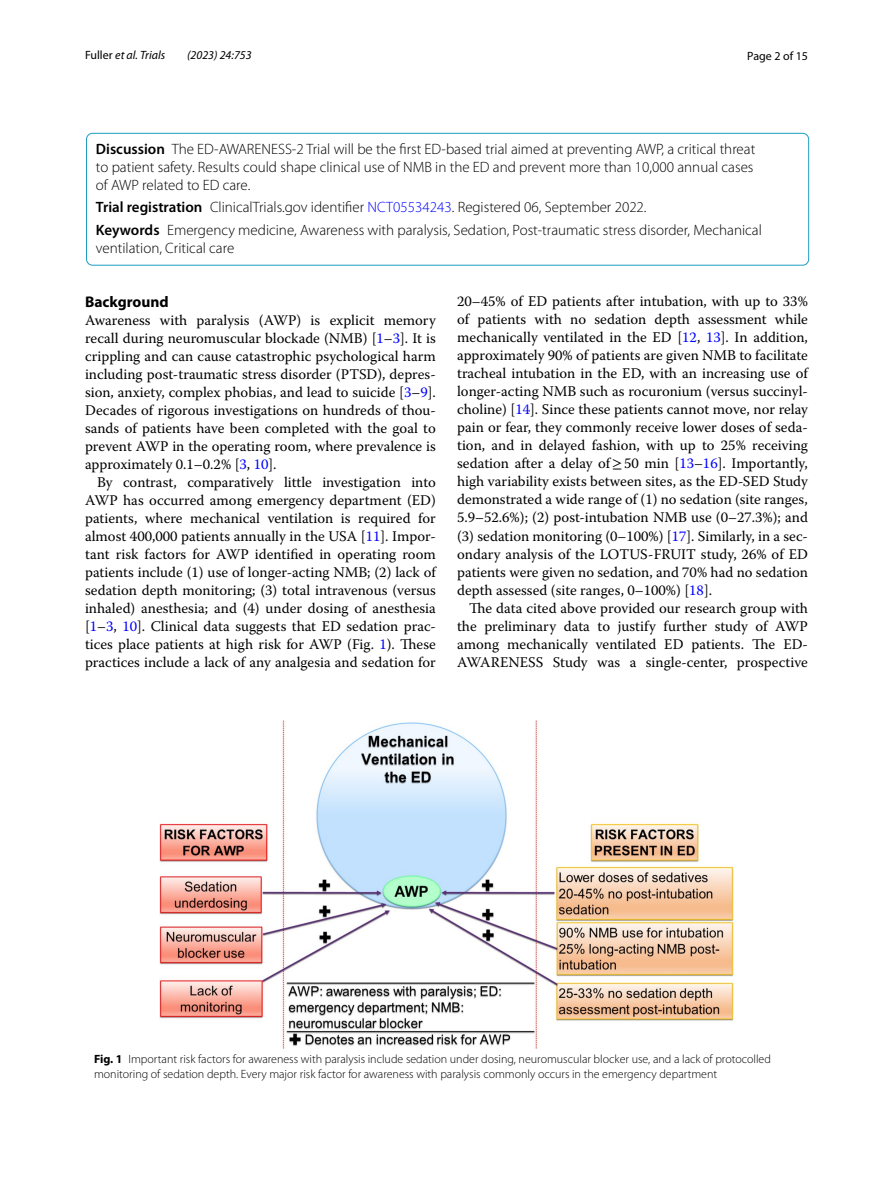
<style>
.page{position:relative;width:893px;height:1187px;background:#fff}
.page>*{position:absolute;margin:0;border:0;box-sizing:border-box;transform-origin:0 0}
.t1{font:700 15.45px "Myriad Pro";color:#000}
.t2{font:300 15px/18px "Myriad Pro";color:#000;text-align:justify}
.t3{font:14.7px/18px "Warnock Pro";color:#000;text-align:justify}
.t4{font:300 12px/15px "Myriad Pro";color:#000}
.t5{font:italic 12px "Myriad Pro";color:#000}
.t6{font:12px "Myriad Pro";color:#000}
.s1{font-style:normal}
.s2{font-weight:600}
.s3{color:#00f}
.s4{font-family:"STIX"}
.s5{font-weight:700}
</style>
<div class="page">
<div style="left:86px;top:133px;width:723px;height:132px;border:1px solid #1e9dc1;border-radius:6px"></div>
<img style="left:159px;top:721px;width:575px;height:327px">
<p class="t5" style="left:85px;top:48px;width:82px"><span class="s1">Fuller</span> et al. Trials</p>
<p class="t5" style="left:187px;top:48px;width:66px">(2023) 24:753</p>
<p class="t6" style="left:747px;top:48px;width:62px">Page 2 of 15</p>
<p class="t2" style="left:96px;top:140px;width:661px"><span class="s2">Discussion</span> The ED-AWARENESS-2 Trial will be the first ED-based trial aimed at preventing AWP, a critical threat to patient safety. Results could shape clinical use of NMB in the ED and prevent more than 10,000 annual cases of AWP related to ED care.</p>
<p class="t2" style="left:96px;top:196px;width:667px;line-height:22.5px"><span class="s2">Trial registration</span> ClinicalTrials.gov identifier <span class="s3">NCT05534243</span>. Registered 06, September 2022.<br><span class="s2">Keywords</span> Emergency medicine, Awareness with paralysis, Sedation, Post-traumatic stress disorder, Mechanical</p>
<p class="t2" style="left:96px;top:239px;width:140px">ventilation, Critical care</p>
<p class="t1" style="left:85px;top:292px;width:85px">Background</p>
<p class="t3" style="left:85px;top:311px;width:352px">Awareness with paralysis (AWP) is explicit memory recall during neuromuscular blockade (NMB) [<span class="s3">1</span>–<span class="s3">3</span>]. It is crippling and can cause catastrophic psychological harm including post-traumatic stress disorder (PTSD), depres&shy;sion, anxiety, complex phobias, and lead to suicide [<span class="s3">3</span>–<span class="s3">9</span>].<br>Decades of rigorous investigations on hundreds of thou&shy;sands of patients have been completed with the goal to prevent AWP in the operating room, where prevalence is approximately 0.1–0.2% [<span class="s3">3</span>, <span class="s3">10</span>].</p>
<p class="t3" style="left:85px;top:473px;width:352px;text-indent:12px">By contrast, comparatively little investigation into AWP has occurred among emergency department (ED) patients, where mechanical ventilation is required for almost 400,000 patients annually in the USA [<span class="s3">11</span>]. Impor&shy;tant risk factors for AWP identified in operating room patients include (1) use of longer-acting NMB; (2) lack of sedation depth monitoring; (3) total intravenous (versus inhaled) anesthesia; and (4) under dosing of anesthesia [<span class="s3">1</span>–<span class="s3">3</span>, <span class="s3">10</span>]. Clinical data suggests that ED sedation prac&shy;tices place patients at high risk for AWP (Fig. <span class="s3">1</span>). These practices include a lack of any analgesia and sedation for</p>
<p class="t3" style="left:457px;top:292px;width:352px">20–45% of ED patients after intubation, with up to 33% of patients with no sedation depth assessment while mechanically ventilated in the ED [<span class="s3">12</span>, <span class="s3">13</span>]. In addition, approximately 90% of patients are given NMB to facilitate tracheal intubation in the ED, with an increasing use of longer-acting NMB such as rocuronium (versus succinyl&shy;choline) [<span class="s3">14</span>]. Since these patients cannot move, nor relay pain or fear, they commonly receive lower doses of seda&shy;tion, and in delayed fashion, with up to 25% receiving sedation after a delay of<span class="s4">≥</span>50 min [<span class="s3">13</span>–<span class="s3">16</span>]. Importantly, high variability exists between sites, as the ED-SED Study demonstrated a wide range of (1) no sedation (site ranges, 5.9–52.6%); (2) post-intubation NMB use (0–27.3%); and (3) sedation monitoring (0–100%) [<span class="s3">17</span>]. Similarly, in a sec&shy;ondary analysis of the LOTUS-FRUIT study, 26% of ED patients were given no sedation, and 70% had no sedation depth assessed (site ranges, 0–100%) [<span class="s3">18</span>].</p>
<p class="t3" style="left:457px;top:598px;width:352px;text-indent:12px">The data cited above provided our research group with the preliminary data to justify further study of AWP among mechanically ventilated ED patients. The ED-AWARENESS Study was a single-center, prospective</p>
<p class="t4" style="left:94px;top:1051px;width:678px"><span class="s5">Fig. 1</span> Important risk factors for awareness with paralysis include sedation under dosing, neuromuscular blocker use, and a lack of protocolled monitoring of sedation depth. Every major risk factor for awareness with paralysis commonly occurs in the emergency department</p>
</div>
